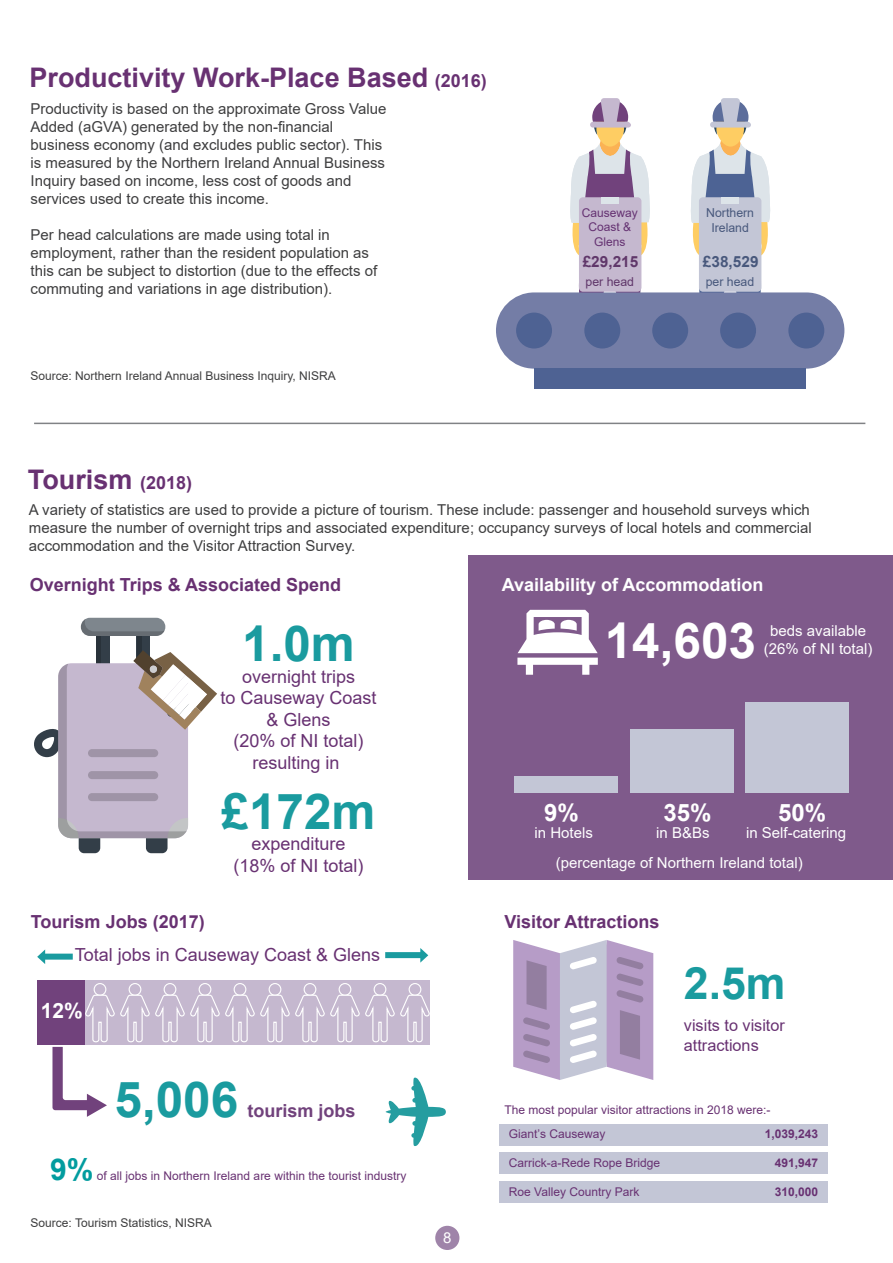
<style>
.page{position:relative;width:893px;height:1263px;background:#fff}
.page>*{position:absolute;margin:0;border:0;box-sizing:border-box;transform-origin:0 0}
.t1{font:700 49.5px "Arial";color:#1a9b9f}
.t2{font:700 49.5px "Arial";color:#fff}
.t3{font:700 44.7px "Arial";color:#1a9b9f}
.t4{font:700 30px "Arial";color:#029c9f}
.t5{font:700 27px "Arial";color:#683172}
.t6{font:700 24px "Arial";color:#fff}
.t7{font:700 21px "Arial";color:#fff}
.t8{font:18px/21.6px "Arial";color:#683172;text-align:center}
.t9{font:700 18px "Arial";color:#683172}
.t10{font:700 18px "Arial";color:#fff}
.t11{font:700 18px "Arial";color:#71427c}
.t12{font:16.2px/19.5px "Arial";color:#683172}
.t13{font:700 15.45px "Arial";color:#60376a}
.t14{font:700 15.45px "Arial";color:#48587c}
.t15{font:15px/18px "Arial";color:#3e3e3f}
.t16{font:15px/18px "Arial";color:#fff;text-align:center}
.t17{font:12.3px/14.9px "Arial";color:#48587c;text-align:center}
.t18{font:12.3px "Arial";color:#60376a}
.t19{font:12px "Arial";color:#683172}
.t20{font:12px "Arial";color:#3e3e3f}
.t21{font:700 12px "Arial";color:#683172}
.t22{font:12px/14.4px "Arial";color:#653272;text-align:center}
.s1{font-size:18px}
</style>
<div class="page">
<svg style="left:570px;top:98px;width:80px;height:194px"></svg>
<div style="left:579px;top:197px;width:62px;height:95px;background:#c5b8cf;border-radius:4px"></div>
<div style="left:601px;top:197px;width:17px;height:6px;background:#dde4e9"></div>
<svg style="left:691px;top:98px;width:80px;height:194px"></svg>
<div style="left:699px;top:197px;width:62px;height:95px;background:#c3c6d6;border-radius:4px"></div>
<div style="left:722px;top:197px;width:17px;height:6px;background:#dde4e9"></div>
<div style="left:496px;top:292px;width:348px;height:77px;background:#747da6;border-radius:38px"></div>
<div style="left:788px;top:313px;width:36px;height:35px;background:#4e6293;border-radius:50%"></div>
<div style="left:516px;top:313px;width:36px;height:35px;background:#4e6293;border-radius:50%"></div>
<div style="left:584px;top:313px;width:36px;height:35px;background:#4e6293;border-radius:50%"></div>
<div style="left:652px;top:313px;width:36px;height:35px;background:#4e6293;border-radius:50%"></div>
<div style="left:720px;top:313px;width:36px;height:35px;background:#4e6293;border-radius:50%"></div>
<div style="left:534px;top:369px;width:272px;height:20px;background:#4e6293"></div>
<div style="left:499px;top:1124px;width:328px;height:21px;background:#c3c6d6"></div>
<div style="left:499px;top:1152px;width:328px;height:22px;background:#c3c6d6"></div>
<div style="left:499px;top:1181px;width:328px;height:21px;background:#c3c6d6"></div>
<div style="left:468px;top:555px;width:424px;height:324px;background:#7f5a8b"></div>
<hr style="left:34px;top:423px;width:831px;height:1px;background:#808285">
<svg style="left:37px;top:949px;width:36px;height:15px"></svg>
<svg style="left:385px;top:948px;width:43px;height:15px"></svg>
<div style="left:137px;top:628px;width:13px;height:35px;background:#333e48"></div>
<div style="left:137px;top:628px;width:5px;height:35px;background:#29323a"></div>
<div style="left:96px;top:628px;width:13px;height:35px;background:#333e48"></div>
<div style="left:96px;top:628px;width:5px;height:35px;background:#29323a"></div>
<div style="left:81px;top:618px;width:84px;height:18px;background:#7e868d;border-radius:9px"></div>
<svg style="left:81px;top:619px;width:84px;height:17px"></svg>
<svg style="left:34px;top:650px;width:183px;height:203px"></svg>
<div style="left:85px;top:980px;width:345px;height:64px;background:#c5b8cf"></div>
<div style="left:38px;top:980px;width:47px;height:64px;background:#71427c"></div>
<div style="left:94px;top:983px;width:12px;height:13px;border:1px solid #fff;border-radius:50%"></div>
<div style="left:129px;top:983px;width:12px;height:13px;border:1px solid #fff;border-radius:50%"></div>
<div style="left:164px;top:983px;width:12px;height:13px;border:1px solid #fff;border-radius:50%"></div>
<div style="left:199px;top:983px;width:12px;height:13px;border:1px solid #fff;border-radius:50%"></div>
<div style="left:234px;top:983px;width:12px;height:13px;border:1px solid #fff;border-radius:50%"></div>
<div style="left:269px;top:983px;width:12px;height:13px;border:1px solid #fff;border-radius:50%"></div>
<div style="left:304px;top:983px;width:12px;height:13px;border:1px solid #fff;border-radius:50%"></div>
<div style="left:339px;top:983px;width:12px;height:13px;border:1px solid #fff;border-radius:50%"></div>
<div style="left:374px;top:983px;width:12px;height:13px;border:1px solid #fff;border-radius:50%"></div>
<div style="left:409px;top:983px;width:12px;height:13px;border:1px solid #fff;border-radius:50%"></div>
<svg style="left:52px;top:994px;width:394px;height:152px"></svg>
<svg style="left:517px;top:610px;width:81px;height:65px"></svg>
<div style="left:745px;top:702px;width:104px;height:90px;background:#c3c6d6"></div>
<div style="left:630px;top:729px;width:104px;height:63px;background:#c3c6d6"></div>
<div style="left:514px;top:776px;width:104px;height:16px;background:#c3c6d6"></div>
<svg style="left:513px;top:940px;width:140px;height:140px;background:#beb0cd"></svg>
<p class="t5" style="left:30px;top:58px;width:459px">Productivity Work-Place Based <span class="s1">(2016)</span></p>
<p class="t15" style="left:31px;top:99px;width:357px">Productivity is based on the approximate Gross Value Added (aGVA) generated by the non-financial business economy (and excludes public sector). This is measured by the Northern Ireland Annual Business Inquiry based on income, less cost of goods and services used to create this income.</p>
<p class="t15" style="left:31px;top:225px;width:348px">Per head calculations are made using total in employment, rather than the resident population as this can be subject to distortion (due to the effects of commuting and variations in age distribution).</p>
<p class="t20" style="left:31px;top:368px;width:307px">Source: Northern Ireland Annual Business Inquiry, NISRA</p>
<p class="t5" style="left:28px;top:460px;width:166px">Tourism <span class="s1">(2018)</span></p>
<p class="t22" style="left:582px;top:205px;width:58px">Causeway<br>Coast &amp;<br>Glens</p>
<p class="t17" style="left:706px;top:205px;width:49px">Northern<br>Ireland</p>
<p class="t13" style="left:583px;top:251px;width:57px">£29,215</p>
<p class="t14" style="left:703px;top:251px;width:57px">£38,529</p>
<p class="t18" style="left:585px;top:273px;width:50px">per head</p>
<p class="t17" style="left:706px;top:274px;width:50px">per head</p>
<p class="t15" style="left:29px;top:501px;width:784px">A variety of statistics are used to provide a picture of tourism. These include: passenger and household surveys which measure the number of overnight trips and associated expenditure; occupancy surveys of local hotels and commercial accommodation and the Visitor Attraction Survey.</p>
<p class="t9" style="left:30px;top:572px;width:313px">Overnight Trips &amp; Associated Spend</p>
<p class="t9" style="left:31px;top:909px;width:175px">Tourism Jobs (2017)</p>
<p class="t1" style="left:242px;top:609px;width:114px">1.0m</p>
<p class="t8" style="left:221px;top:687px;width:158px">to Causeway Coast &amp; Glens<br>(20% of NI total) resulting in</p>
<p class="t1" style="left:221px;top:776px;width:156px">£172m</p>
<p class="t8" style="left:234px;top:833px;width:132px">expenditure (18% of NI total)</p>
<p class="t8" style="left:242px;top:665px;width:115px">overnight trips</p>
<p class="t8" style="left:75px;top:944px;width:307px">Total jobs in Causeway Coast &amp; Glens</p>
<p class="t7" style="left:41px;top:996px;width:44px">12%</p>
<p class="t1" style="left:114px;top:1065px;width:125px">5,006</p>
<p class="t11" style="left:248px;top:1098px;width:110px">tourism jobs</p>
<p class="t4" style="left:50px;top:1148px;width:45px">9%</p>
<p class="t19" style="left:97px;top:1167px;width:311px">of all jobs in Northern Ireland are within the tourist industry</p>
<p class="t20" style="left:31px;top:1215px;width:183px">Source: Tourism Statistics, NISRA</p>
<p class="t16" style="left:443px;top:1229px;width:10px">8</p>
<p class="t10" style="left:502px;top:572px;width:263px">Availability of Accommodation</p>
<p class="t2" style="left:605px;top:605px;width:153px">14,603</p>
<p class="t16" style="left:764px;top:622px;width:110px">beds available (26% of NI total)</p>
<p class="t6" style="left:544px;top:795px;width:36px">9%</p>
<p class="t6" style="left:663px;top:795px;width:50px">35%</p>
<p class="t6" style="left:778px;top:795px;width:50px">50%</p>
<p class="t16" style="left:535px;top:824px;width:60px">in Hotels</p>
<p class="t16" style="left:656px;top:824px;width:55px">in B&amp;Bs</p>
<p class="t16" style="left:746px;top:824px;width:102px">in Self-catering</p>
<p class="t16" style="left:556px;top:853px;width:248px">(percentage of Northern Ireland total)</p>
<p class="t9" style="left:504px;top:909px;width:157px">Visitor Attractions</p>
<p class="t3" style="left:684px;top:952px;width:103px">2.5m</p>
<p class="t12" style="left:684px;top:1016px;width:103px">visits to visitor attractions</p>
<p class="t19" style="left:504px;top:1101px;width:268px">The most popular visitor attractions in 2018 were:-</p>
<p class="t19" style="left:509px;top:1125px;width:98px">Giant’s Causeway</p>
<p class="t21" style="left:765px;top:1125px;width:55px">1,039,243</p>
<p class="t19" style="left:509px;top:1154px;width:153px">Carrick-a-Rede Rope Bridge</p>
<p class="t21" style="left:775px;top:1154px;width:45px">491,947</p>
<p class="t19" style="left:509px;top:1183px;width:132px">Roe Valley Country Park</p>
<p class="t21" style="left:775px;top:1183px;width:45px">310,000</p>
</div>
